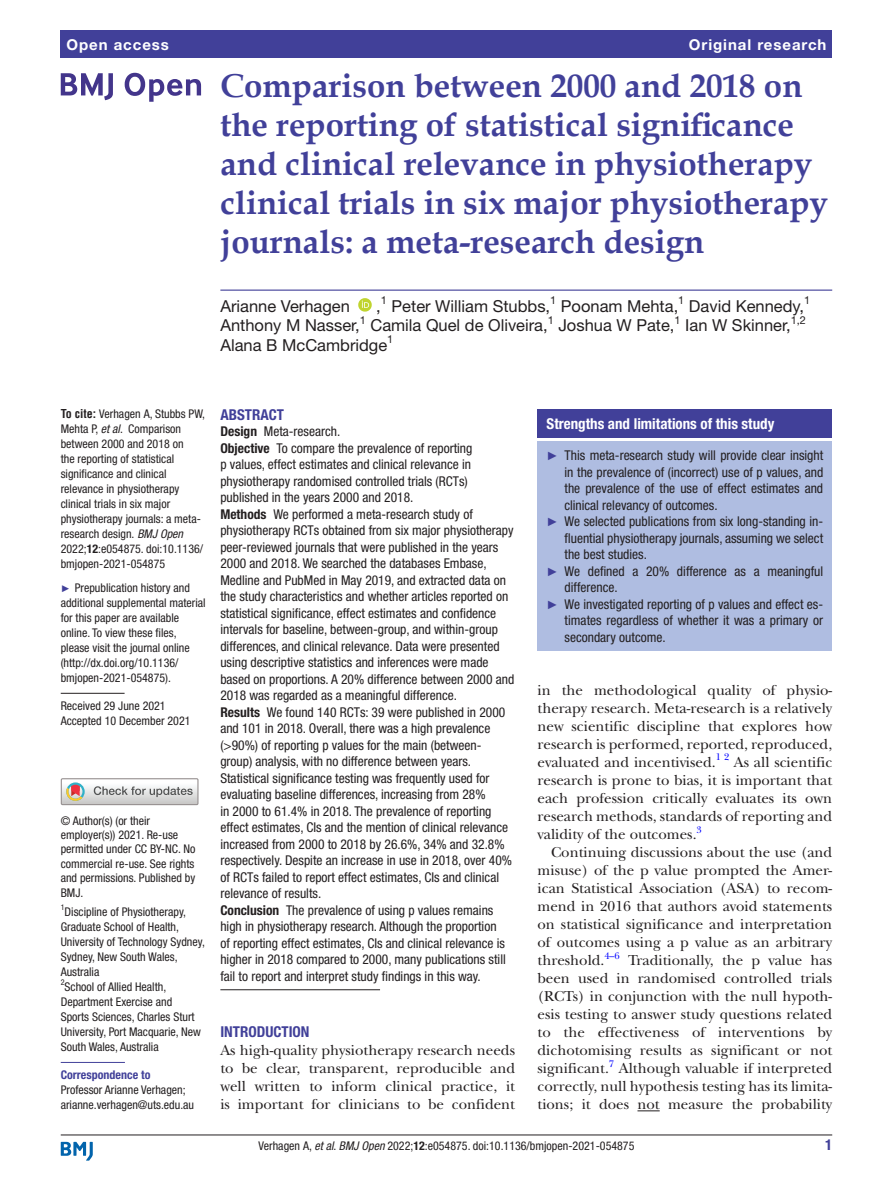
<style>
.page{position:relative;width:893px;height:1191px;background:#fff}
.page>*{position:absolute;margin:0;border:0;box-sizing:border-box;transform-origin:0 0}
.t1{font:700 33px/39px "Book Antiqua";color:#414099}
.t2{font:16.5px "Helvetica Neue LT Std";color:#231f20}
.t3{font:15px/18px "New Baskerville";color:#231f20;text-align:justify}
.t4{font:700 condensed 15px "Helvetica Neue LT Std";color:#fff}
.t5{font:700 15px "Helvetica Neue LT Std";letter-spacing:.065em;color:#fff}
.t6{font:700 condensed 15px "Helvetica Neue LT Std";color:#414099}
.t7{font:condensed 13.5px/16.5px "Helvetica Neue LT Std";color:#231f20}
.t8{font:condensed 12px/15px "Helvetica Neue LT Std";color:#231f20}
.t9{font:700 condensed 12px "Helvetica Neue LT Std";color:#414099}
.t10{font:10.95px "Helvetica Neue LT Std";color:#231f20}
.t11{font:9.9px "New Baskerville";color:#00f}
.t12{font:condensed 7.95px "Helvetica Neue LT Std";color:#231f20}
.s1{font-family:"Helvetica LT Std";font-weight:700}
.s2{font-style:italic}
.s3{font-weight:700}
.s4{font-family:"Arial";font-stretch:normal;font-size:9.75px;color:#414099}
.s5{font-family:"Arial";font-stretch:normal;font-size:12px;color:#414099}
</style>
<div class="page">
<hr style="left:61px;top:1134px;width:771px;height:1px;background:#231f20">
<svg style="left:61px;top:1141px;width:32px;height:19px"></svg>
<div style="left:61px;top:31px;width:771px;height:27px;background:#414099"></div>
<hr style="left:220px;top:289px;width:612px;height:2px;background:#414099">
<svg style="left:358px;top:298px;width:14px;height:14px"></svg>
<hr style="left:61px;top:693px;width:64px;height:1px;background:#231f20">
<hr style="left:61px;top:1062px;width:64px;height:1px;background:#414099">
<svg style="left:61px;top:73px;width:52px;height:27px"></svg>
<svg style="left:125px;top:73px;width:76px;height:29px"></svg>
<div style="left:61px;top:778px;width:138px;height:27px;border:1px solid #969090"></div>
<svg style="left:61px;top:778px;width:137px;height:26px"></svg>
<hr style="left:220px;top:989px;width:160px;height:1px;background:#231f20">
<svg style="left:637px;top:1110px;width:23px;height:1px"></svg>
<div style="left:538px;top:409px;width:294px;height:29px;background:#414099"></div>
<div style="left:538px;top:442px;width:294px;height:209px;background:#afbde1"></div>
<p class="t5" style="left:66px;top:35px;width:104px">Open access</p>
<p class="t5" style="left:689px;top:35px;width:139px">Original research</p>
<h1 class="t1" style="left:220px;top:66px;width:609px">Comparison between 2000 and 2018 on the reporting of statistical significance and clinical relevance in physiotherapy clinical trials in six major physiotherapy journals: a meta-research design</h1>
<p class="t2" style="left:220px;top:296px;width:131px">Arianne Verhagen</p>
<p class="t2" style="left:376px;top:296px;width:6px">,</p>
<p class="t10" style="left:381px;top:294px;width:8px">1</p>
<p class="t2" style="left:392px;top:296px;width:160px">Peter William Stubbs,</p>
<p class="t10" style="left:550px;top:294px;width:8px">1</p>
<p class="t2" style="left:561px;top:296px;width:119px">Poonam Mehta,</p>
<p class="t10" style="left:678px;top:294px;width:8px">1</p>
<p class="t2" style="left:689px;top:296px;width:117px">David Kennedy,</p>
<p class="t10" style="left:804px;top:294px;width:8px">1</p>
<p class="t2" style="left:220px;top:315px;width:141px">Anthony M Nasser,</p>
<p class="t10" style="left:360px;top:313px;width:8px">1</p>
<p class="t2" style="left:370px;top:315px;width:179px">Camila Quel de Oliveira,</p>
<p class="t10" style="left:548px;top:313px;width:8px">1</p>
<p class="t2" style="left:558px;top:315px;width:118px">Joshua W Pate,</p>
<p class="t10" style="left:674px;top:313px;width:8px">1</p>
<p class="t2" style="left:685px;top:315px;width:107px">Ian W Skinner,</p>
<p class="t10" style="left:791px;top:313px;width:17px">1,2</p>
<p class="t2" style="left:220px;top:335px;width:168px">Alana B McCambridge</p>
<p class="t10" style="left:387px;top:333px;width:8px">1</p>
<p class="t8" style="left:61px;top:406px;width:146px"><span class="s1">To cite:</span> Verhagen A, Stubbs PW,<br>Mehta P, <span class="s2">et al</span>. Comparison between 2000 and 2018 on<br>the reporting of statistical significance and clinical relevance in physiotherapy clinical trials in six major physiotherapy journals: a meta&shy;research design. <span class="s2">BMJ Open<br></span>2022;<span class="s3">12</span>:e054875. doi:10.1136/ bmjopen-2021-054875</p>
<p class="t8" style="left:61px;top:580px;width:146px"><span class="s4">►</span> Prepublication history and additional supplemental material for this paper are available online. To view these files, please visit the journal online (http://dx.doi.org/10.1136/ bmjopen-2021-054875).</p>
<p class="t8" style="left:61px;top:698px;width:131px">Received 29 June 2021<br>Accepted 10 December 2021</p>
<p class="t8" style="left:61px;top:813px;width:136px;line-height:14.4px">© Author(s) (or their employer(s)) 2021. Re-use permitted under CC BY-NC. No commercial re-use. See rights and permissions. Published by<br>BMJ.</p>
<p class="t12" style="left:61px;top:903px;width:5px">1</p>
<p class="t8" style="left:61px;top:904px;width:146px;text-indent:4px">Discipline of Physiotherapy,<br>Graduate School of Health,<br>University of Technology Sydney,<br>Sydney, New South Wales,<br>Australia</p>
<p class="t12" style="left:61px;top:978px;width:5px">2</p>
<p class="t8" style="left:61px;top:979px;width:142px;text-indent:4px">School of Allied Health,<br>Department Exercise and<br>Sports Sciences, Charles Sturt<br>University, Port Macquarie, New<br>South Wales, Australia</p>
<p class="t9" style="left:61px;top:1067px;width:91px">Correspondence to</p>
<p class="t8" style="left:61px;top:1082px;width:135px">Professor Arianne Verhagen; arianne.verhagen@uts.edu.au</p>
<p class="t6" style="left:220px;top:405px;width:65px">ABSTRACT</p>
<p class="t7" style="left:220px;top:423px;width:295px"><span class="s3">Design</span> Meta-research.<br><span class="s3">Objective</span> To compare the prevalence of reporting<br>p values, effect estimates and clinical relevance in physiotherapy randomised controlled trials (RCTs) published in the years 2000 and 2018.<br><span class="s3">Methods</span> We performed a meta-research study of physiotherapy RCTs obtained from six major physiotherapy peer-reviewed journals that were published in the years 2000 and 2018. We searched the databases Embase, Medline and PubMed in May 2019, and extracted data on the study characteristics and whether articles reported on statistical significance, effect estimates and confidence intervals for baseline, between-group, and within-group differences, and clinical relevance. Data were presented using descriptive statistics and inferences were made based on proportions. A 20% difference between 2000 and 2018 was regarded as a meaningful difference.<br><span class="s3">Results</span> We found 140 RCTs: 39 were published in 2000 and 101 in 2018. Overall, there was a high prevalence (&gt;90%) of reporting p values for the main (between&shy;group) analysis, with no difference between years.<br>Statistical significance testing was frequently used for evaluating baseline differences, increasing from 28%<br>in 2000 to 61.4% in 2018. The prevalence of reporting effect estimates, CIs and the mention of clinical relevance increased from 2000 to 2018 by 26.6%, 34% and 32.8% respectively. Despite an increase in use in 2018, over 40% of RCTs failed to report effect estimates, CIs and clinical relevance of results.<br><span class="s3">Conclusion</span> The prevalence of using p values remains high in physiotherapy research. Although the proportion<br>of reporting effect estimates, CIs and clinical relevance is higher in 2018 compared to 2000, many publications still fail to report and interpret study findings in this way.</p>
<p class="t6" style="left:220px;top:1023px;width:91px">INTRODUCTION</p>
<p class="t3" style="left:220px;top:1041px;width:296px">As high-quality physiotherapy research needs to be clear, transparent, reproducible and well written to inform clinical practice, it is important for clinicians to be confident</p>
<p class="t4" style="left:547px;top:414px;width:229px">Strengths and limitations of this study</p>
<p class="t7" style="left:547px;top:447px;width:278px"><span class="s5">►</span> This meta-research study will provide clear insight</p>
<p class="t7" style="left:565px;top:464px;width:260px">in the prevalence of (incorrect) use of p values, and</p>
<p class="t7" style="left:565px;top:480px;width:260px">the prevalence of the use of effect estimates and</p>
<p class="t7" style="left:565px;top:497px;width:155px">clinical relevancy of outcomes.</p>
<p class="t7" style="left:547px;top:513px;width:278px"><span class="s5">►</span> We selected publications from six long-standing in-</p>
<p class="t7" style="left:565px;top:530px;width:260px">fluential physiotherapy journals, assuming we select</p>
<p class="t7" style="left:565px;top:546px;width:84px">the best studies.</p>
<p class="t7" style="left:547px;top:563px;width:278px"><span class="s5">►</span> We defined a 20% difference as a meaningful</p>
<p class="t7" style="left:565px;top:579px;width:55px">difference.</p>
<p class="t7" style="left:547px;top:596px;width:278px"><span class="s5">►</span> We investigated reporting of p values and effect es-</p>
<p class="t7" style="left:565px;top:612px;width:260px">timates regardless of whether it was a primary or</p>
<p class="t7" style="left:565px;top:629px;width:103px">secondary outcome.</p>
<p class="t3" style="left:538px;top:681px;width:296px">in the methodological quality of physio&shy;therapy research. Meta-research is a relatively new scientific discipline that explores how research is performed, reported, reproduced, evaluated and incentivised.</p>
<p class="t11" style="left:716px;top:751px;width:15px">1 2</p>
<p class="t3" style="left:538px;top:753px;width:296px;text-indent:196px">As all scientific research is prone to bias, it is important that each profession critically evaluates its own research methods, standards of reporting and validity of the outcomes.</p>
<p class="t11" style="left:697px;top:823px;width:7px">3</p>
<p class="t3" style="left:538px;top:843px;width:296px;text-indent:14px">Continuing discussions about the use (and misuse) of the p value prompted the Amer&shy;ican Statistical Association (ASA) to recom&shy;mend in 2016 that authors avoid statements on statistical significance and interpretation of outcomes using a p value as an arbitrary threshold.</p>
<p class="t11" style="left:604px;top:949px;width:17px">4–6</p>
<p class="t3" style="left:538px;top:951px;width:296px;text-indent:90px">Traditionally, the p value has been used in randomised controlled trials (RCTs) in conjunction with the null hypoth&shy;esis testing to answer study questions related to the effectiveness of interventions by dichotomising results as significant or not significant.<sup>7</sup> Although valuable if interpreted correctly, null hypothesis testing has its limita&shy;tions; it does not measure the probability</p>
<p class="t8" style="left:259px;top:1137px;width:377px">Verhagen A, <span class="s2">et al</span>. <span class="s2">BMJ Open</span> 2022;<span class="s3">12</span>:e054875. doi:10.1136/bmjopen-2021-054875</p>
<p class="t6" style="left:825px;top:1135px;width:9px">1</p>
</div>
